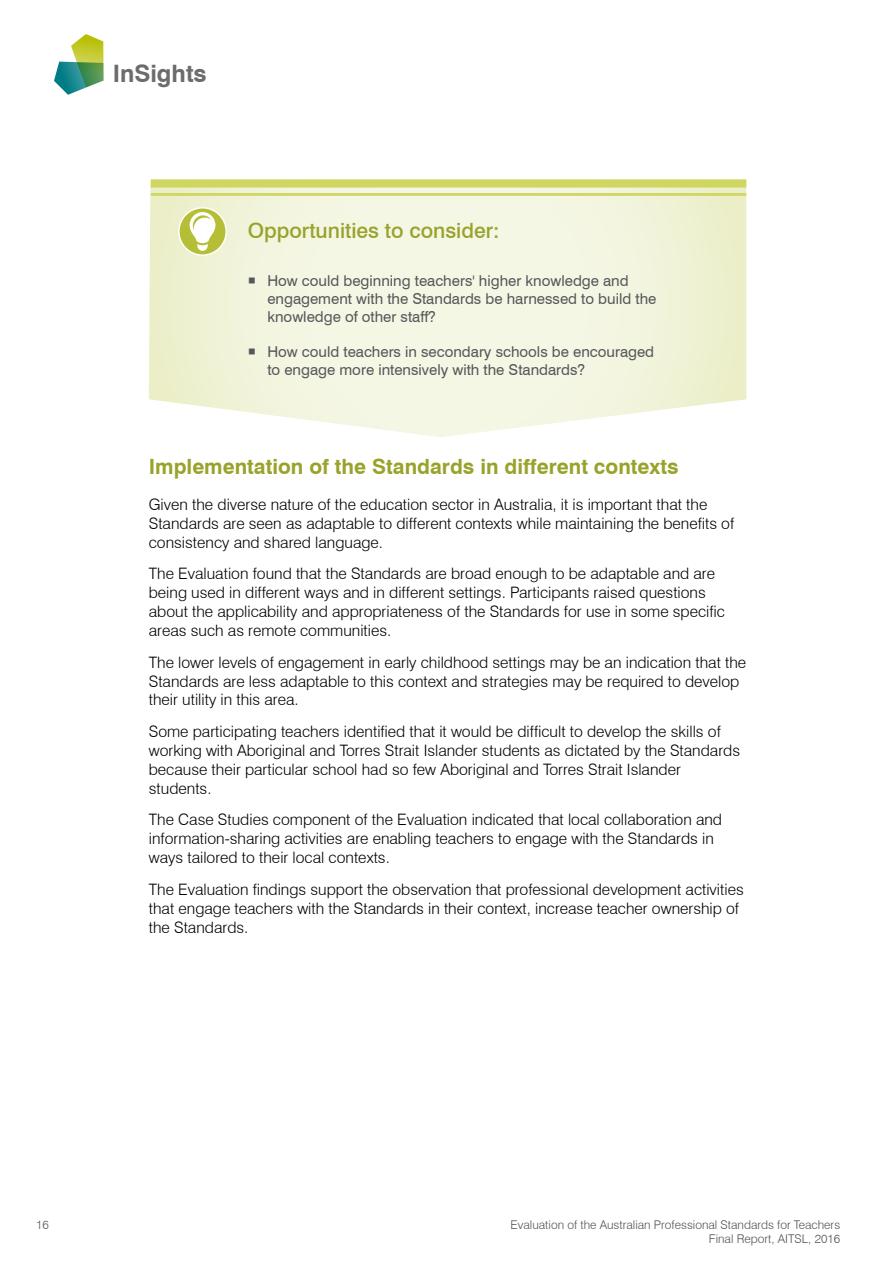
<style>
.page{position:relative;width:893px;height:1263px;background:#fff}
.page>*{position:absolute;margin:0;border:0;box-sizing:border-box;transform-origin:0 0}
.t1{font:700 24px "Swiss 721 BT";color:#6b6c6e}
.t2{font:700 21px "Swiss 721 BT";color:#99a32b}
.t3{font:500 21px "Swiss 721 BT";color:#99a32b}
.t4{font:300 15.75px/18.9px "Swiss 721 BT";color:#000}
.t5{font:15px/18px "Swiss 721 BT";color:#555759}
.t6{font:300 12px/14.4px "Swiss 721 BT";color:#525252;text-align:right}
.t7{font:300 12px "Swiss 721 BT";color:#58595b}
</style>
<div class="page">
<svg style="left:54px;top:34px;width:50px;height:61px"></svg>
<svg style="left:149px;top:181px;width:597px;height:256px;background:#f3f5e0"></svg>
<svg style="left:178px;top:207px;width:49px;height:49px"></svg>
<svg style="left:190px;top:212px;width:25px;height:39px"></svg>
<div style="left:151px;top:179px;width:595px;height:9px;background:#cfd661"></div>
<hr style="left:151px;top:193px;width:595px;height:3px;background:#cfd661">
<svg style="left:249px;top:278px;width:6px;height:6px"></svg>
<svg style="left:249px;top:349px;width:6px;height:6px"></svg>
<h1 class="t1" style="left:113px;top:58px;width:96px">InSights</h1>
<h2 class="t3" style="left:248px;top:218px;width:253px">Opportunities to consider:</h2>
<p class="t5" style="left:267px;top:272px;width:391px">How could beginning teachers' higher knowledge and engagement with the Standards be harnessed to build the knowledge of other staff?</p>
<p class="t5" style="left:267px;top:343px;width:388px">How could teachers in secondary schools be encouraged to engage more intensively with the Standards?</p>
<h2 class="t2" style="left:149px;top:454px;width:531px">Implementation of the Standards in different contexts</h2>
<p class="t4" style="left:149px;top:495px;width:587px">Given the diverse nature of the education sector in Australia, it is important that the<br>Standards are seen as adaptable to different contexts while maintaining the benefits of consistency and shared language.</p>
<p class="t4" style="left:149px;top:564px;width:578px">The Evaluation found that the Standards are broad enough to be adaptable and are being used in different ways and in different settings. Participants raised questions about the applicability and appropriateness of the Standards for use in some specific areas such as remote communities.</p>
<p class="t4" style="left:149px;top:652px;width:599px">The lower levels of engagement in early childhood settings may be an indication that the<br>Standards are less adaptable to this context and strategies may be required to develop their utility in this area.</p>
<p class="t4" style="left:149px;top:722px;width:593px">Some participating teachers identified that it would be difficult to develop the skills of working with Aboriginal and Torres Strait Islander students as dictated by the Standards because their particular school had so few Aboriginal and Torres Strait Islander students.</p>
<p class="t4" style="left:149px;top:810px;width:575px">The Case Studies component of the Evaluation indicated that local collaboration and information-sharing activities are enabling teachers to engage with the Standards in ways tailored to their local contexts.</p>
<p class="t4" style="left:149px;top:880px;width:596px">The Evaluation findings support the observation that professional development activities that engage teachers with the Standards in their context, increase teacher ownership of the Standards.</p>
<p class="t7" style="left:36px;top:1217px;width:14px">16</p>
<p class="t6" style="left:511px;top:1217px;width:331px">Evaluation of the Australian Professional Standards for Teachers<br>Final Report, AITSL, 2016</p>
</div>
